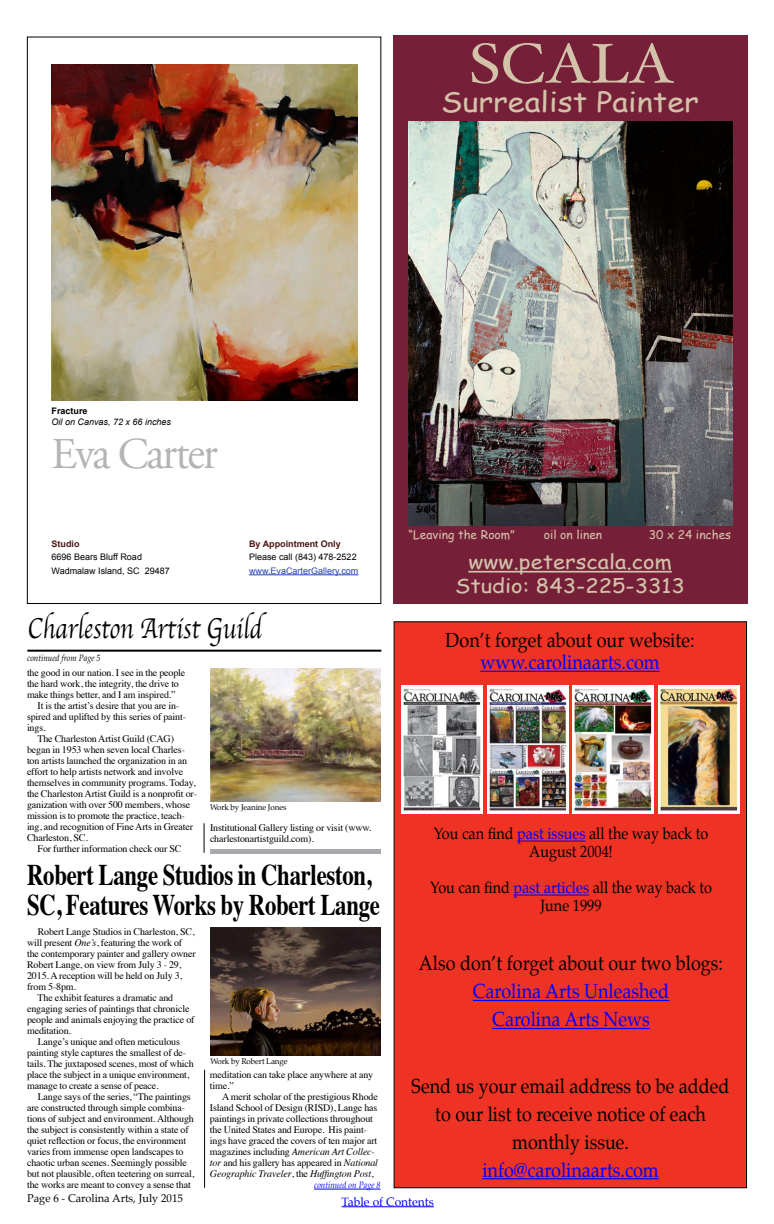
<style>
.page{position:relative;width:774px;height:1224px;background:#fff}
.page>*{position:absolute;margin:0;border:0;box-sizing:border-box;transform-origin:0 0}
.t1{font:56px "Hoefler Text";color:#d3c2a9;scale:1.1 1}
.t2{font:48.4px "Adobe Garamond Pro";letter-spacing:-.04em;color:#b2b4b6;scale:.91 1}
.t3{font:700 30px/30px "Times";letter-spacing:-.015em;color:#000;scale:.76 1}
.t4{font:30px "Apple Chancery";color:#000;scale:.8 1}
.t5{font:28px "Comic Sans MS";color:#d3c2a9;scale:1.1 1}
.t6{font:20px/28px "Palatino";color:#000;text-align:center;scale:.9 1}
.t7{font:20px/28px "Palatino";color:#00f;text-align:center;scale:.9 1}
.t8{font:20px/24px "Comic Sans MS";color:#d3c2a9;text-align:center;scale:1.1 1}
.t9{font:16px/18px "Palatino";color:#000;text-align:center;scale:.9 1}
.t10{font:12px "Comic Sans MS";color:#d3c2a9}
.t11{font:12px "Palatino";color:#00f}
.t12{font:11px "Palatino";color:#000}
.t13{font:10px/11px "Times";letter-spacing:-.015em;color:#000}
.t14{font:9px "Arial";color:#000}
.t15{font:9px "Arial";color:#2540b4}
.t16{font:italic 9px "Arial";color:#000}
.t17{font:700 9px "Arial";color:#4b160f}
.t18{font:italic 9px "Palatino";color:#000;scale:.9 1}
.t19{font:italic 9px "Palatino";color:#00f;scale:.9 1}
.t20{font:700 9px "Arial";color:#000}
.t21{font:8px "Palatino";letter-spacing:-.015em;color:#000}
.s1{font-size:44px}
.s2{font-style:italic}
.s3{color:#00f}
</style>
<div class="page">
<hr style="left:342px;top:1206px;width:92px;height:1px;background:#00f">
<img style="left:51px;top:65px;width:306px;height:335px">
<hr style="left:249px;top:574px;width:109px;height:1px;background:#2540b4">
<hr style="left:27px;top:650px;width:354px;height:2px;background:#000">
<img style="left:210px;top:669px;width:171px;height:133px">
<hr style="left:204px;top:823px;width:1px;height:30px;background:#000">
<hr style="left:210px;top:849px;width:171px;height:4px;background:#a7a9ac">
<div style="left:394px;top:621px;width:353px;height:567px;background:#ee3224;border:1px solid #000"></div>
<img style="left:402px;top:685px;width:81px;height:128px">
<img style="left:487px;top:685px;width:82px;height:128px">
<img style="left:573px;top:685px;width:81px;height:128px">
<img style="left:658px;top:685px;width:81px;height:128px">
<hr style="left:480px;top:671px;width:180px;height:1px;background:#00f">
<hr style="left:517px;top:841px;width:69px;height:1px;background:#00f">
<hr style="left:514px;top:895px;width:75px;height:1px;background:#00f">
<hr style="left:473px;top:1000px;width:196px;height:1px;background:#00f">
<hr style="left:492px;top:1028px;width:158px;height:1px;background:#00f">
<hr style="left:482px;top:1178px;width:177px;height:1px;background:#00f">
<img style="left:210px;top:927px;width:171px;height:129px">
<hr style="left:204px;top:1070px;width:1px;height:118px;background:#000">
<hr style="left:314px;top:1189px;width:67px;height:1px;background:#00f">
<div style="left:393px;top:35px;width:354px;height:568px;background:#761f38"></div>
<hr style="left:468px;top:571px;width:204px;height:2px;background:#d3c2a9">
<img style="left:409px;top:122px;width:324px;height:404px">
<h1 class="t1" style="left:469px;top:30px;width:188px">SCALA</h1>
<h3 class="t5" style="left:441px;top:81px;width:236px">Surrealist Painter</h3>
<p class="t20" style="left:52px;top:405px;width:38px">Fracture</p>
<p class="t16" style="left:52px;top:416px;width:121px">Oil on Canvas, 72 x 66 inches</p>
<h2 class="t2" style="left:52px;top:423px;width:184px"><span class="s1">E</span>va <span class="s1">C</span>arter</h2>
<p class="t17" style="left:52px;top:538px;width:29px">Studio</p>
<p class="t17" style="left:249px;top:538px;width:93px">By Appointment Only</p>
<p class="t14" style="left:52px;top:551px;width:92px">6696 Bears Bluff Road</p>
<p class="t14" style="left:249px;top:551px;width:109px">Please call (843) 478-2522</p>
<p class="t14" style="left:52px;top:565px;width:120px">Wadmalaw Island, SC 29487</p>
<p class="t15" style="left:249px;top:565px;width:111px">www.EvaCarterGallery.com</p>
<h3 class="t4" style="left:27px;top:605px;width:294px">Charleston Artist Guild</h3>
<p class="t18" style="left:27px;top:651px;width:83px">continued from Page 5</p>
<p class="t13" style="left:27px;top:667px;width:160px">the good in our nation. I see in the people</p>
<p class="t13" style="left:27px;top:678px;width:153px">the hard work, the integrity, the drive to</p>
<p class="t13" style="left:27px;top:689px;width:150px">make things better, and I am inspired.”</p>
<p class="t13" style="left:38px;top:700px;width:143px">It is the artist’s desire that you are in-</p>
<p class="t13" style="left:27px;top:711px;width:161px">spired and uplifted by this series of paint-</p>
<p class="t13" style="left:27px;top:722px;width:20px">ings.</p>
<p class="t13" style="left:37px;top:733px;width:138px">The Charleston Artist Guild (CAG)</p>
<p class="t13" style="left:27px;top:744px;width:160px">began in 1953 when seven local Charles-</p>
<p class="t13" style="left:27px;top:755px;width:162px">ton artists launched the organization in an</p>
<p class="t13" style="left:27px;top:766px;width:158px">effort to help artists network and involve</p>
<p class="t13" style="left:27px;top:777px;width:170px">themselves in community programs. Today,</p>
<p class="t13" style="left:27px;top:788px;width:172px">the Charleston Artist Guild is a nonprofit or-</p>
<p class="t13" style="left:27px;top:799px;width:165px">ganization with over 500 members, whose</p>
<p class="t13" style="left:27px;top:810px;width:159px">mission is to promote the practice, teach-</p>
<p class="t13" style="left:27px;top:821px;width:168px">ing, and recognition of Fine Arts in Greater</p>
<p class="t13" style="left:27px;top:832px;width:63px">Charleston, SC.</p>
<p class="t13" style="left:38px;top:843px;width:145px">For further information check our SC</p>
<p class="t21" style="left:210px;top:801px;width:78px">Work by Jeanine Jones</p>
<p class="t13" style="left:210px;top:821px;width:163px">Institutional Gallery listing or visit (www. charlestonartistguild.com).</p>
<h3 class="t3" style="left:27px;top:856px;width:466px">Robert Lange Studios in Charleston,<br>SC, Features Works by Robert Lange</h3>
<p class="t13" style="left:38px;top:925px;width:158px">Robert Lange Studios in Charleston, SC,</p>
<p class="t13" style="left:27px;top:936px;width:157px">will present <span class="s2">One’s</span>, featuring the work of</p>
<p class="t13" style="left:27px;top:947px;width:170px">the contemporary painter and gallery owner</p>
<p class="t13" style="left:27px;top:958px;width:156px">Robert Lange, on view from July 3 - 29,</p>
<p class="t13" style="left:27px;top:969px;width:157px">2015. A reception will be held on July 3,</p>
<p class="t13" style="left:27px;top:980px;width:51px">from 5-8pm.</p>
<p class="t13" style="left:38px;top:991px;width:137px">The exhibit features a dramatic and</p>
<p class="t13" style="left:27px;top:1002px;width:164px">engaging series of paintings that chronicle</p>
<p class="t13" style="left:27px;top:1013px;width:169px">people and animals enjoying the practice of</p>
<p class="t13" style="left:27px;top:1024px;width:45px">meditation.</p>
<p class="t13" style="left:38px;top:1035px;width:144px">Lange’s unique and often meticulous</p>
<p class="t13" style="left:27px;top:1046px;width:161px">painting style captures the smallest of de-</p>
<p class="t13" style="left:27px;top:1057px;width:168px">tails. The juxtaposed scenes, most of which</p>
<p class="t13" style="left:27px;top:1068px;width:164px">place the subject in a unique environment,</p>
<p class="t13" style="left:27px;top:1079px;width:133px">manage to create a sense of peace.</p>
<p class="t13" style="left:38px;top:1090px;width:155px">Lange says of the series, “The paintings</p>
<p class="t13" style="left:27px;top:1101px;width:159px">are constructed through simple combina-</p>
<p class="t13" style="left:27px;top:1112px;width:168px">tions of subject and environment. Although</p>
<p class="t13" style="left:27px;top:1123px;width:163px">the subject is consistently within a state of</p>
<p class="t13" style="left:27px;top:1134px;width:161px">quiet reflection or focus, the environment</p>
<p class="t13" style="left:27px;top:1145px;width:158px">varies from immense open landscapes to</p>
<p class="t13" style="left:27px;top:1156px;width:161px">chaotic urban scenes. Seemingly possible</p>
<p class="t13" style="left:27px;top:1167px;width:169px">but not plausible, often teetering on surreal,</p>
<p class="t13" style="left:27px;top:1178px;width:165px">the works are meant to convey a sense that</p>
<p class="t21" style="left:210px;top:1055px;width:79px">Work by Robert Lange</p>
<p class="t13" style="left:210px;top:1068px;width:165px">meditation can take place anywhere at any time.”</p>
<p class="t13" style="left:210px;top:1090px;width:170px;text-indent:12px">A merit scholar of the prestigious Rhode Island School of Design (RISD), Lange has paintings in private collections throughout the United States and Europe. His paint&shy;ings have graced the covers of ten major art magazines including <span class="s2">American Art Collec&shy;tor</span> and his gallery has appeared in <span class="s2">National Geographic Traveler</span>, the <span class="s2">Huffington Post</span>,</p>
<p class="t19" style="left:314px;top:1178px;width:75px">continued on Page 8</p>
<p class="t10" style="left:409px;top:526px;width:108px">“Leaving the Room”</p>
<p class="t10" style="left:544px;top:526px;width:60px">oil on linen</p>
<p class="t10" style="left:649px;top:526px;width:84px">30 x 24 inches</p>
<h3 class="t8" style="left:455px;top:549px;width:210px">www.peterscala.com<br>Studio: 843-225-3313</h3>
<h3 class="t6" style="left:446px;top:626px;width:278px">Don’t forget about our website:</h3>
<h3 class="t7" style="left:480px;top:648px;width:201px">www.carolinaarts.com</h3>
<h3 class="t9" style="left:434px;top:825px;width:307px">You can find <span class="s3">past issues</span> all the way back to<br>August 2004!</h3>
<h3 class="t9" style="left:430px;top:879px;width:315px">You can find <span class="s3">past articles</span> all the way back to<br>June 1999</h3>
<h3 class="t6" style="left:419px;top:950px;width:339px">Also don’t forget about our two blogs:</h3>
<h3 class="t7" style="left:473px;top:978px;width:220px">Carolina Arts Unleashed<br>Carolina Arts News</h3>
<h3 class="t6" style="left:412px;top:1072px;width:355px">Send us your email address to be added to our list to receive notice of each monthly issue.</h3>
<h3 class="t7" style="left:482px;top:1156px;width:197px">info@carolinaarts.com</h3>
<p class="t12" style="left:27px;top:1189px;width:158px">Page 6 - Carolina Arts, July 2015</p>
<p class="t11" style="left:342px;top:1191px;width:94px">Table of Contents</p>
</div>
